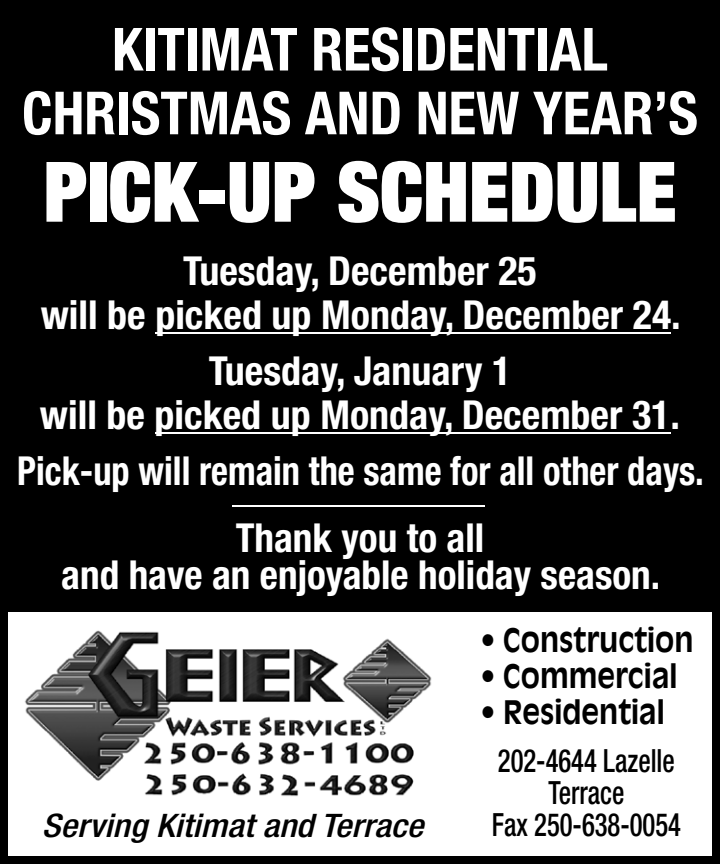
<style>
.page{position:relative;width:720px;height:864px;background:#fff}
.page>*{position:absolute;margin:0;border:0;box-sizing:border-box;transform-origin:0 0}
.t1{font:900 condensed 83.6px "Helvetica Neue LT Std";color:#fff;scale:.96 1}
.t2{font:700 condensed 59.6px/63.6px "Helvetica Neue LT Std";color:#fff;text-align:center;scale:.96 1}
.t3{font:700 condensed 40px/44px "Helvetica Neue LT Std";color:#fff;text-align:center}
.t4{font:700 condensed 40px "Helvetica Neue LT Std";color:#fff;scale:.91 1}
.t5{font:italic 500 condensed 32.4px "Helvetica Neue LT Std";color:#000;scale:1.11 1}
.t6{font:500 condensed 32px/32px "Helvetica Neue LT Std";color:#000;text-align:center;scale:.83 1}
.t7{font:700 32px "Antique Olive Std";color:#000;scale:.9 1}
</style>
<div class="page">
<svg style="left:0;top:612px;width:720px;height:252px"></svg>
<div style="left:0;top:0;width:720px;height:612px;background:#000"></div>
<img style="left:21px;top:629px;width:415px;height:171px">
<hr style="left:155px;top:332px;width:516px;height:2px;background:#fff">
<hr style="left:155px;top:432px;width:515px;height:2px;background:#fff">
<hr style="left:233px;top:505px;width:252px;height:2px;background:#fff">
<h2 class="t2" style="left:22px;top:17px;width:706px">KITIMAT RESIDENTIAL<br>CHRISTMAS AND NEW YEAR’S</h2>
<h1 class="t1" style="left:43px;top:138px;width:661px">PICK-UP SCHEDULE</h1>
<p class="t3" style="left:41px;top:248px;width:642px">Tuesday, December 25<br>will be picked up Monday, December 24.</p>
<p class="t3" style="left:40px;top:348px;width:642px">Tuesday, January 1<br>will be picked up Monday, December 31.</p>
<p class="t4" style="left:17px;top:446px;width:756px">Pick-up will remain the same for all other days.</p>
<p class="t3" style="left:61px;top:518px;width:601px;line-height:37.6px">Thank you to all<br>and have an enjoyable holiday season.</p>
<p class="t5" style="left:42px;top:806px;width:345px">Serving Kitimat and Terrace</p>
<p class="t7" style="left:481px;top:621px;width:238px">• Construction</p>
<p class="t7" style="left:481px;top:657px;width:220px">• Commercial</p>
<p class="t7" style="left:481px;top:693px;width:206px">• Residential</p>
<p class="t6" style="left:492px;top:744px;width:230px">202-4644 Lazelle<br>Terrace<br>Fax 250-638-0054</p>
</div>
